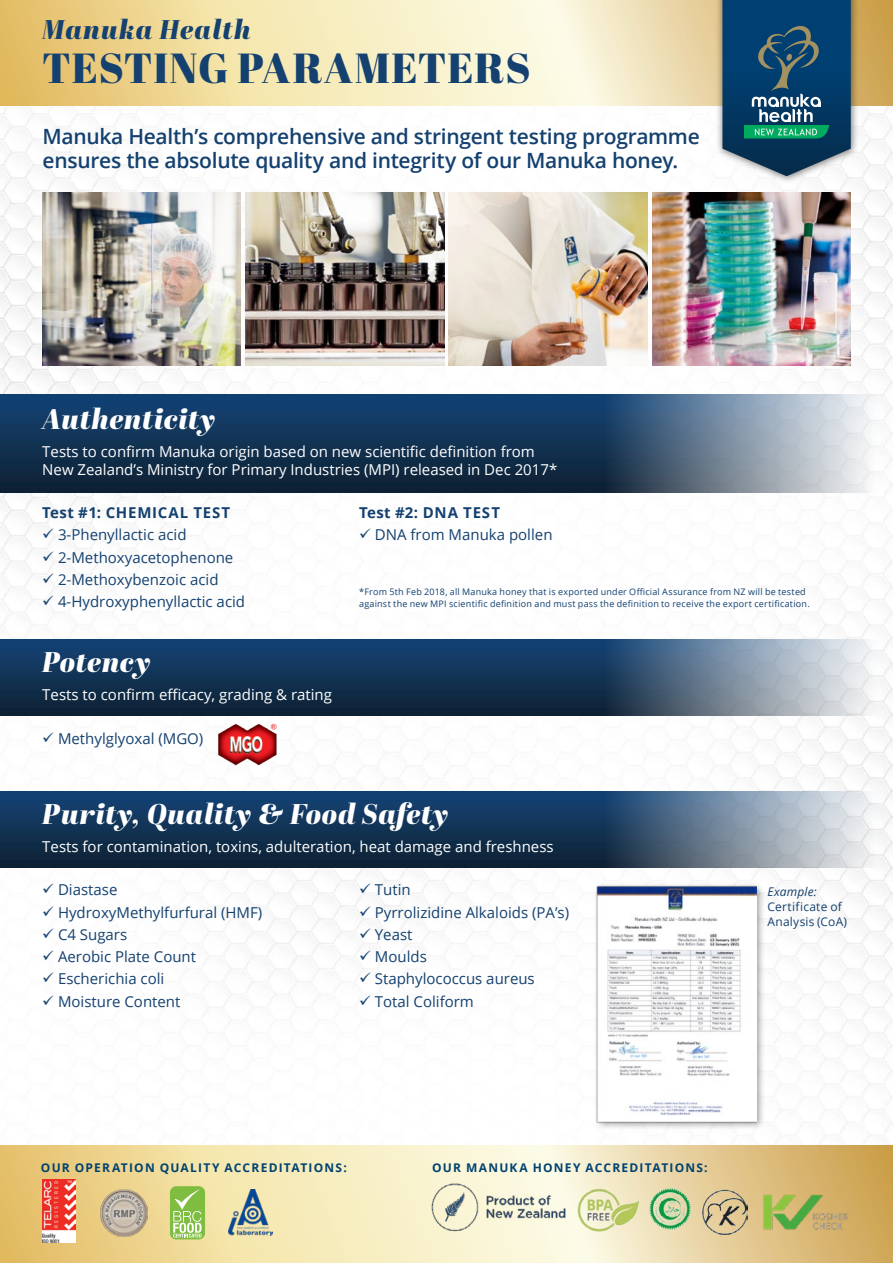
<style>
.page{position:relative;width:893px;height:1263px;background:#fff}
.page>*{position:absolute;margin:0;border:0;box-sizing:border-box;transform-origin:0 0}
.t1{font:42px "Abril Fatface";letter-spacing:.025em;color:#144170}
.t2{font:italic 28.5px "Abril Fatface";letter-spacing:.01em;color:#fff}
.t3{font:italic 27px "Abril Fatface";letter-spacing:.03em;color:#144170}
.t4{font:600 21px/24px "Open Sans";letter-spacing:-.015em;color:#144170}
.t5{font:15px "Open Sans";color:#144170}
.t6{font:15px/18px "Open Sans";color:#fff}
.t7{font:700 15px "Open Sans";letter-spacing:.05em;color:#144170}
.t8{font:700 12px "Open Sans";letter-spacing:.1em;color:#004270}
.t9{font:12px/15px "Open Sans";letter-spacing:.015em;color:#144170}
.t10{font:italic 12px "Open Sans";letter-spacing:.015em;color:#144170}
.t11{font:9px/12px "Open Sans";letter-spacing:.025em;color:#114071}
</style>
<div class="page">
<img style="left:0;top:106px;width:893px;height:1039px">
<svg style="left:0;top:0;width:893px;height:106px;background:#f0e0ac"></svg>
<svg style="left:0;top:1145px;width:893px;height:118px;background:#eddaa5"></svg>
<div style="left:715px;top:0;width:144px;height:184px;background:#231f20;opacity:.62"></div>
<svg style="left:722px;top:0;width:129px;height:176px;background:#235776"></svg>
<img style="left:42px;top:192px;width:199px;height:174px">
<img style="left:246px;top:192px;width:198px;height:174px">
<img style="left:449px;top:192px;width:198px;height:174px">
<img style="left:652px;top:192px;width:199px;height:174px">
<svg style="left:0;top:791px;width:893px;height:77px;background:#385370"></svg>
<svg style="left:0;top:395px;width:893px;height:98px;background:#385470"></svg>
<svg style="left:0;top:639px;width:893px;height:77px;background:#385470"></svg>
<img style="left:212px;top:712px;width:67px;height:56px">
<svg style="left:170px;top:1186px;width:35px;height:54px;background:#9ccb6a"></svg>
<img style="left:42px;top:1179px;width:34px;height:63px">
<img style="left:229px;top:1190px;width:43px;height:45px">
<img style="left:100px;top:1190px;width:47px;height:46px">
<img style="left:755px;top:1190px;width:100px;height:44px">
<img style="left:648px;top:1188px;width:43px;height:41px">
<img style="left:703px;top:1189px;width:45px;height:45px">
<img style="left:576px;top:1188px;width:64px;height:45px">
<img style="left:432px;top:1181px;width:136px;height:52px">
<img style="left:593px;top:882px;width:174px;height:251px">
<img style="left:596px;top:885px;width:161px;height:237px">
<h3 class="t3" style="left:42px;top:10px;width:210px">Manuka Health</h3>
<h1 class="t1" style="left:42px;top:38px;width:490px">TESTING PARAMETERS</h1>
<h3 class="t4" style="left:43px;top:124px;width:659px">Manuka Health’s comprehensive and stringent testing programme ensures the absolute quality and integrity of our Manuka honey.</h3>
<h2 class="t2" style="left:42px;top:399px;width:174px">Authenticity</h2>
<p class="t6" style="left:42px;top:442px;width:516px">Tests to confirm Manuka origin based on new scientific definition from<br>New Zealand’s Ministry for Primary Industries (MPI) released in Dec 2017*</p>
<p class="t7" style="left:42px;top:502px;width:189px">Test #1: CHEMICAL TEST</p>
<p class="t5" style="left:42px;top:525px;width:146px">✓ 3-Phenyllactic acid</p>
<p class="t5" style="left:42px;top:547px;width:193px">✓ 2-Methoxyacetophenone</p>
<p class="t5" style="left:42px;top:569px;width:178px">✓ 2-Methoxybenzoic acid</p>
<p class="t5" style="left:42px;top:591px;width:204px">✓ 4-Hydroxyphenyllactic acid</p>
<p class="t7" style="left:359px;top:502px;width:142px">Test #2: DNA TEST</p>
<p class="t5" style="left:359px;top:525px;width:195px">✓ DNA from Manuka pollen</p>
<p class="t11" style="left:359px;top:585px;width:452px">*From 5th Feb 2018, all Manuka honey that is exported under Official Assurance from NZ will be tested against the new MPI scientific definition and must pass the definition to receive the export certification.</p>
<h2 class="t2" style="left:42px;top:641px;width:110px">Potency</h2>
<p class="t6" style="left:42px;top:685px;width:291px">Tests to confirm efficacy, grading &amp; rating</p>
<p class="t5" style="left:42px;top:728px;width:163px">✓ Methylglyoxal (MGO)</p>
<h2 class="t2" style="left:42px;top:793px;width:407px">Purity, Quality &amp; Food Safety</h2>
<p class="t6" style="left:42px;top:837px;width:513px">Tests for contamination, toxins, adulteration, heat damage and freshness</p>
<p class="t5" style="left:42px;top:880px;width:77px">✓ Diastase</p>
<p class="t5" style="left:42px;top:902px;width:222px">✓ HydroxyMethylfurfural (HMF)</p>
<p class="t5" style="left:42px;top:924px;width:86px">✓ C4 Sugars</p>
<p class="t5" style="left:42px;top:946px;width:155px">✓ Aerobic Plate Count</p>
<p class="t5" style="left:42px;top:969px;width:124px">✓ Escherichia coli</p>
<p class="t5" style="left:42px;top:991px;width:140px">✓ Moisture Content</p>
<p class="t5" style="left:359px;top:880px;width:53px">✓ Tutin</p>
<p class="t5" style="left:359px;top:902px;width:212px">✓ Pyrrolizidine Alkaloids (PA’s)</p>
<p class="t5" style="left:359px;top:924px;width:55px">✓ Yeast</p>
<p class="t5" style="left:359px;top:946px;width:69px">✓ Moulds</p>
<p class="t5" style="left:359px;top:968px;width:177px">✓ Staphylococcus aureus</p>
<p class="t5" style="left:359px;top:991px;width:116px">✓ Total Coliform</p>
<p class="t10" style="left:767px;top:883px;width:51px">Example:</p>
<p class="t9" style="left:767px;top:898px;width:81px">Certificate of<br>Analysis (CoA)</p>
<p class="t8" style="left:41px;top:1159px;width:307px">OUR OPERATION QUALITY ACCREDITATIONS:</p>
<p class="t8" style="left:432px;top:1159px;width:277px">OUR MANUKA HONEY ACCREDITATIONS:</p>
</div>
